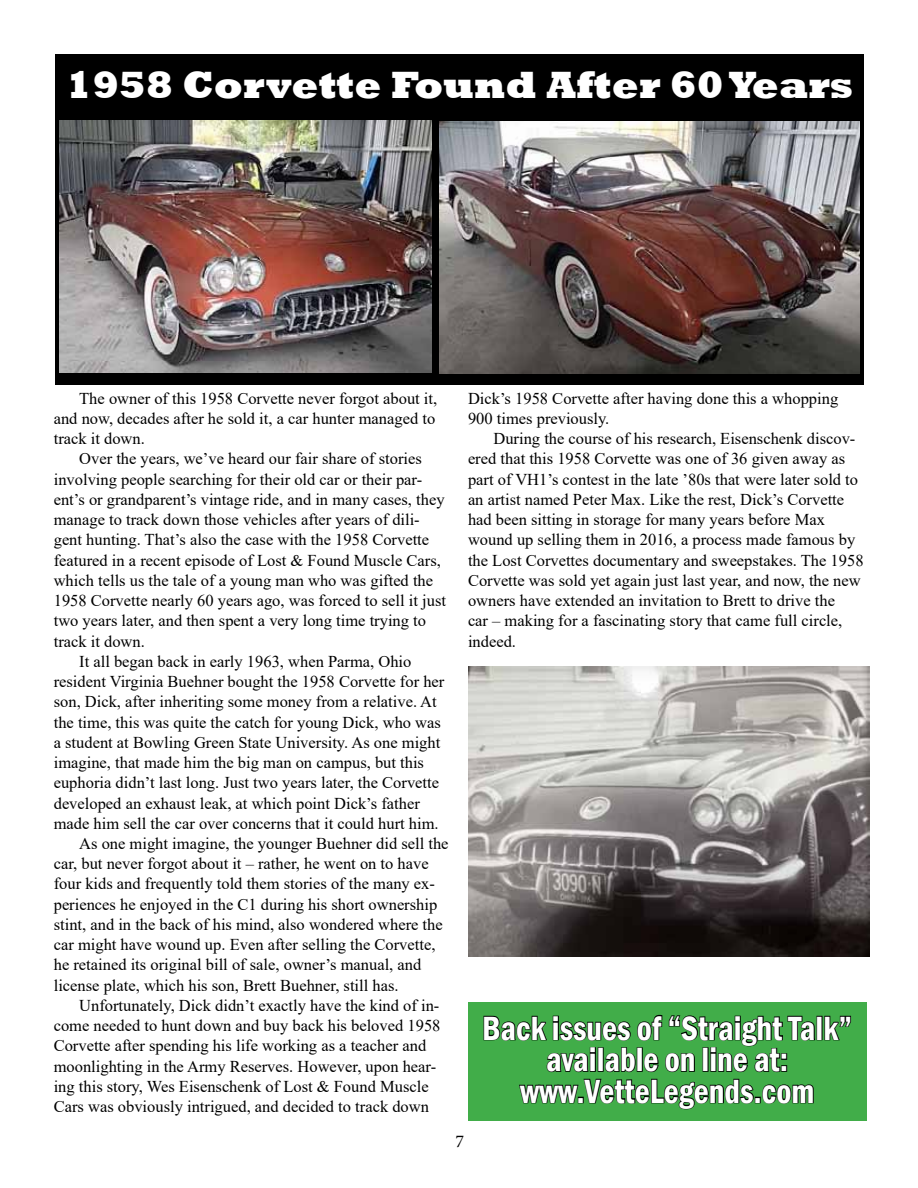
<style>
.page{position:relative;width:918px;height:1188px;background:#fff}
.page>*{position:absolute;margin:0;border:0;box-sizing:border-box;transform-origin:0 0}
.t1{font:800 39px "Rockwell";color:#fff}
.t2{font:600 condensed 34.5px/31.5px "Franklin Gothic";color:#fff;text-align:center;scale:.95 1}
.t3{font:18px "Minion Pro";color:#000}
.t4{font:16.5px/20.2px "Times New Roman";color:#000}
</style>
<div class="page">
<div style="left:55px;top:54px;width:809px;height:330px;background:#000"></div>
<img style="left:60px;top:121px;width:372px;height:251px">
<img style="left:440px;top:121px;width:420px;height:253px">
<img style="left:468px;top:667px;width:401px;height:289px">
<div style="left:468px;top:1002px;width:399px;height:118px;background:#41ad49"></div>
<div style="left:817px;top:1016px;width:6px;height:24px;border:2px solid #000"></div>
<svg style="left:824px;top:1015px;width:27px;height:26px"></svg>
<svg style="left:483px;top:1014px;width:334px;height:96px"></svg>
<h1 class="t1" style="left:66px;top:62px;width:789px">1958 Corvette Found After 60 Years</h1>
<p class="t4" style="left:54px;top:387px;width:385px;text-indent:25px">The owner of this 1958 Corvette never forgot about it, and now, decades after he sold it, a car hunter managed to track it down.</p>
<p class="t4" style="left:79px;top:448px;width:344px">Over the years, we’ve heard our fair share of stories</p>
<p class="t4" style="left:54px;top:468px;width:370px">involving people searching for their old car or their par-</p>
<p class="t4" style="left:54px;top:489px;width:392px">ent’s or grandparent’s vintage ride, and in many cases, they</p>
<p class="t4" style="left:54px;top:509px;width:368px">manage to track down those vehicles after years of dili-</p>
<p class="t4" style="left:54px;top:529px;width:377px">gent hunting. That’s also the case with the 1958 Corvette</p>
<p class="t4" style="left:54px;top:549px;width:389px">featured in a recent episode of Lost &amp; Found Muscle Cars,</p>
<p class="t4" style="left:54px;top:570px;width:381px">which tells us the tale of a young man who was gifted the</p>
<p class="t4" style="left:54px;top:590px;width:394px">1958 Corvette nearly 60 years ago, was forced to sell it just</p>
<p class="t4" style="left:54px;top:610px;width:374px">two years later, and then spent a very long time trying to</p>
<p class="t4" style="left:54px;top:630px;width:93px">track it down.</p>
<p class="t4" style="left:79px;top:651px;width:334px">It all began back in early 1963, when Parma, Ohio</p>
<p class="t4" style="left:54px;top:671px;width:392px">resident Virginia Buehner bought the 1958 Corvette for her</p>
<p class="t4" style="left:54px;top:691px;width:385px">son, Dick, after inheriting some money from a relative. At</p>
<p class="t4" style="left:54px;top:711px;width:389px">the time, this was quite the catch for young Dick, who was</p>
<p class="t4" style="left:54px;top:732px;width:388px">a student at Bowling Green State University. As one might</p>
<p class="t4" style="left:54px;top:752px;width:372px">imagine, that made him the big man on campus, but this</p>
<p class="t4" style="left:54px;top:772px;width:387px">euphoria didn’t last long. Just two years later, the Corvette</p>
<p class="t4" style="left:54px;top:792px;width:368px">developed an exhaust leak, at which point Dick’s father</p>
<p class="t4" style="left:54px;top:813px;width:386px">made him sell the car over concerns that it could hurt him.</p>
<p class="t4" style="left:79px;top:833px;width:371px">As one might imagine, the younger Buehner did sell the</p>
<p class="t4" style="left:54px;top:853px;width:377px">car, but never forgot about it – rather, he went on to have</p>
<p class="t4" style="left:54px;top:873px;width:383px">four kids and frequently told them stories of the many ex-</p>
<p class="t4" style="left:54px;top:894px;width:385px">periences he enjoyed in the C1 during his short ownership</p>
<p class="t4" style="left:54px;top:914px;width:391px">stint, and in the back of his mind, also wondered where the</p>
<p class="t4" style="left:54px;top:934px;width:383px">car might have wound up. Even after selling the Corvette,</p>
<p class="t4" style="left:54px;top:954px;width:369px">he retained its original bill of sale, owner’s manual, and</p>
<p class="t4" style="left:54px;top:975px;width:346px">license plate, which his son, Brett Buehner, still has.</p>
<p class="t4" style="left:79px;top:995px;width:362px">Unfortunately, Dick didn’t exactly have the kind of in-</p>
<p class="t4" style="left:54px;top:1015px;width:388px">come needed to hunt down and buy back his beloved 1958</p>
<p class="t4" style="left:54px;top:1035px;width:374px">Corvette after spending his life working as a teacher and</p>
<p class="t4" style="left:54px;top:1056px;width:384px">moonlighting in the Army Reserves. However, upon hear-</p>
<p class="t4" style="left:54px;top:1076px;width:376px">ing this story, Wes Eisenschenk of Lost &amp; Found Muscle</p>
<p class="t4" style="left:54px;top:1096px;width:377px">Cars was obviously intrigued, and decided to track down</p>
<p class="t4" style="left:468px;top:387px;width:372px">Dick’s 1958 Corvette after having done this a whopping<br>900 times previously.</p>
<p class="t4" style="left:468px;top:428px;width:397px;text-indent:25px">During the course of his research, Eisenschenk discov&shy;ered that this 1958 Corvette was one of 36 given away as part of VH1’s contest in the late ’80s that were later sold to an artist named Peter Max. Like the rest, Dick’s Corvette had been sitting in storage for many years before Max wound up selling them in 2016, a process made famous by the Lost Corvettes documentary and sweepstakes. The 1958<br>Corvette was sold yet again just last year, and now, the new owners have extended an invitation to Brett to drive the<br>car – making for a fascinating story that came full circle, indeed.</p>
<p class="t3" style="left:456px;top:1129px;width:10px">7</p>
<h2 class="t2" style="left:482px;top:1012px;width:391px">Back issues of “Straight Talk” available on line at: www.VetteLegends.com</h2>
</div>
